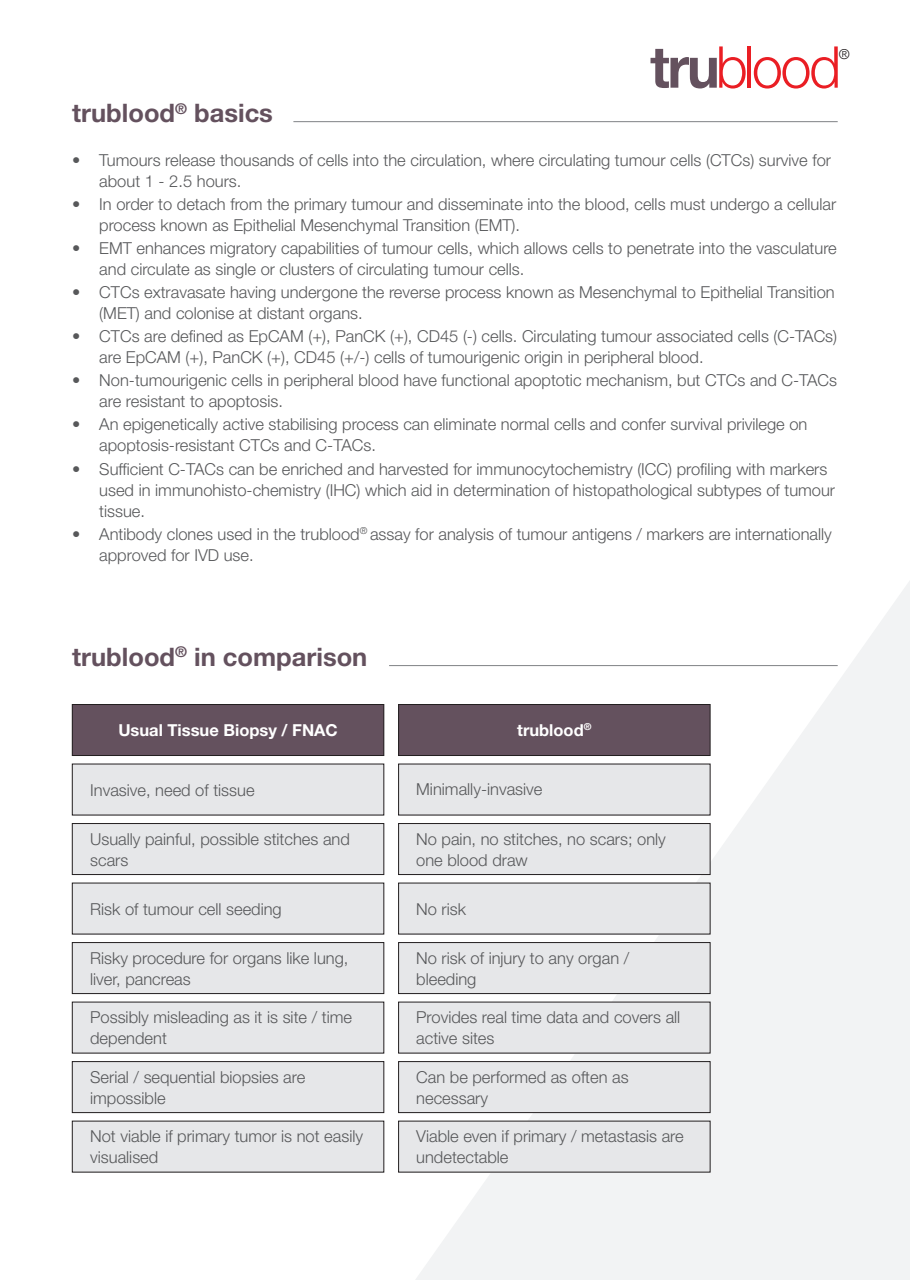
<style>
.page{position:relative;width:910px;height:1280px;background:#fff}
.page>*{position:absolute;margin:0;border:0;box-sizing:border-box;transform-origin:0 0}
.t1{font:300 57.75px "Helvetica Neue LT Pro";letter-spacing:-.04em;color:#ea1e24;scale:.96 1}
.t2{font:700 25.5px "Helvetica Neue LT Pro";color:#64515e}
.t3{font:300 16.5px/21px "Helvetica Neue LT Pro";color:#57585a}
.t4{font:700 16.5px "Helvetica Neue LT Pro";color:#fff}
.t5{font:300 13.8px "Helvetica Neue LT Pro";color:#231f20}
.s1{font-weight:700;color:#64515e}
</style>
<div class="page">
<svg style="left:415px;top:581px;width:495px;height:699px;fill:#f2f3f4"></svg>
<hr style="left:389px;top:665px;width:449px;height:1px;background:#808285">
<hr style="left:293px;top:121px;width:545px;height:1px;background:#808285">
<div style="left:72px;top:704px;width:312px;height:51px;background:#64515e"></div>
<div style="left:72px;top:704px;width:312px;height:52px;border:1px solid #231f20"></div>
<div style="left:399px;top:704px;width:311px;height:51px;background:#64515e"></div>
<div style="left:398px;top:704px;width:312px;height:52px;border:1px solid #231f20"></div>
<div style="left:72px;top:764px;width:312px;height:51px;background:#e6e7e9"></div>
<div style="left:399px;top:764px;width:311px;height:51px;background:#e6e7e9"></div>
<div style="left:72px;top:823px;width:312px;height:51px;background:#e6e7e9"></div>
<div style="left:72px;top:823px;width:312px;height:52px;border:1px solid #231f20"></div>
<div style="left:399px;top:823px;width:311px;height:51px;background:#e6e7e9"></div>
<div style="left:398px;top:823px;width:312px;height:52px;border:1px solid #231f20"></div>
<div style="left:72px;top:883px;width:312px;height:51px;background:#e6e7e9"></div>
<div style="left:399px;top:883px;width:311px;height:51px;background:#e6e7e9"></div>
<div style="left:72px;top:942px;width:312px;height:51px;background:#e6e7e9"></div>
<div style="left:72px;top:942px;width:312px;height:52px;border:1px solid #231f20"></div>
<div style="left:399px;top:942px;width:311px;height:51px;background:#e6e7e9"></div>
<div style="left:398px;top:942px;width:312px;height:52px;border:1px solid #231f20"></div>
<div style="left:72px;top:1002px;width:312px;height:51px;background:#e6e7e9"></div>
<div style="left:399px;top:1002px;width:311px;height:51px;background:#e6e7e9"></div>
<div style="left:72px;top:1061px;width:312px;height:51px;background:#e6e7e9"></div>
<div style="left:72px;top:1061px;width:312px;height:52px;border:1px solid #231f20"></div>
<div style="left:399px;top:1061px;width:311px;height:51px;background:#e6e7e9"></div>
<div style="left:398px;top:1061px;width:312px;height:52px;border:1px solid #231f20"></div>
<div style="left:72px;top:1121px;width:312px;height:51px;background:#e6e7e9"></div>
<div style="left:399px;top:1121px;width:311px;height:51px;background:#e6e7e9"></div>
<h2 class="t2" style="left:72px;top:97px;width:202px">trublood<sup>®</sup> basics</h2>
<h1 class="t1" style="left:650px;top:32px;width:200px"><span class="s1">tru</span>blood</h1>
<p class="t5" style="left:839px;top:45px;width:13px">®</p>
<p class="t3" style="left:99px;top:149px;width:733px;text-indent:-27px">• Tumours release thousands of cells into the circulation, where circulating tumour cells (CTCs) survive for about 1 - 2.5 hours.</p>
<p class="t3" style="left:99px;top:193px;width:738px;text-indent:-27px">• In order to detach from the primary tumour and disseminate into the blood, cells must undergo a cellular process known as Epithelial Mesenchymal Transition (EMT).</p>
<p class="t3" style="left:99px;top:237px;width:739px;text-indent:-27px">• EMT enhances migratory capabilities of tumour cells, which allows cells to penetrate into the vasculature and circulate as single or clusters of circulating tumour cells.</p>
<p class="t3" style="left:99px;top:281px;width:737px;text-indent:-27px">• CTCs extravasate having undergone the reverse process known as Mesenchymal to Epithelial Transition (MET) and colonise at distant organs.</p>
<p class="t3" style="left:99px;top:325px;width:739px;text-indent:-27px">• CTCs are defined as EpCAM (+), PanCK (+), CD45 (-) cells. Circulating tumour associated cells (C-TACs) are EpCAM (+), PanCK (+), CD45 (+/-) cells of tumourigenic origin in peripheral blood.</p>
<p class="t3" style="left:99px;top:370px;width:739px;text-indent:-27px">• Non-tumourigenic cells in peripheral blood have functional apoptotic mechanism, but CTCs and C-TACs are resistant to apoptosis.</p>
<p class="t3" style="left:99px;top:414px;width:710px;text-indent:-27px">• An epigenetically active stabilising process can eliminate normal cells and confer survival privilege on apoptosis-resistant CTCs and C-TACs.</p>
<p class="t3" style="left:99px;top:458px;width:737px;text-indent:-27px">• Sufficient C-TACs can be enriched and harvested for immunocytochemistry (ICC) profiling with markers used in immunohisto-chemistry (IHC) which aid in determination of histopathological subtypes of tumour tissue.</p>
<p class="t3" style="left:99px;top:523px;width:734px;text-indent:-27px">• Antibody clones used in the trublood<sup>®</sup> assay for analysis of tumour antigens / markers are internationally approved for IVD use.</p>
<h2 class="t2" style="left:72px;top:641px;width:297px">trublood<sup>®</sup> in comparison</h2>
<p class="t4" style="left:118px;top:720px;width:221px">Usual Tissue Biopsy / FNAC</p>
<p class="t4" style="left:517px;top:720px;width:76px">trublood<sup>®</sup></p>
<p class="t3" style="left:90px;top:779px;width:166px">Invasive, need of tissue</p>
<p class="t3" style="left:416px;top:779px;width:128px">Minimally-invasive</p>
<p class="t3" style="left:90px;top:828px;width:261px">Usually painful, possible stitches and scars</p>
<p class="t3" style="left:416px;top:828px;width:251px">No pain, no stitches, no scars; only one blood draw</p>
<p class="t3" style="left:90px;top:898px;width:193px">Risk of tumour cell seeding</p>
<p class="t3" style="left:416px;top:898px;width:51px">No risk</p>
<p class="t3" style="left:90px;top:947px;width:260px">Risky procedure for organs like lung, liver, pancreas</p>
<p class="t3" style="left:416px;top:947px;width:215px">No risk of injury to any organ / bleeding</p>
<p class="t3" style="left:90px;top:1006px;width:263px">Possibly misleading as it is site / time dependent</p>
<p class="t3" style="left:416px;top:1006px;width:266px">Provides real time data and covers all active sites</p>
<p class="t3" style="left:90px;top:1066px;width:217px">Serial / sequential biopsies are impossible</p>
<p class="t3" style="left:416px;top:1066px;width:214px">Can be performed as often as necessary</p>
<p class="t3" style="left:90px;top:1125px;width:274px">Not viable if primary tumor is not easily visualised</p>
<p class="t3" style="left:416px;top:1125px;width:269px">Viable even if primary / metastasis are undetectable</p>
</div>
